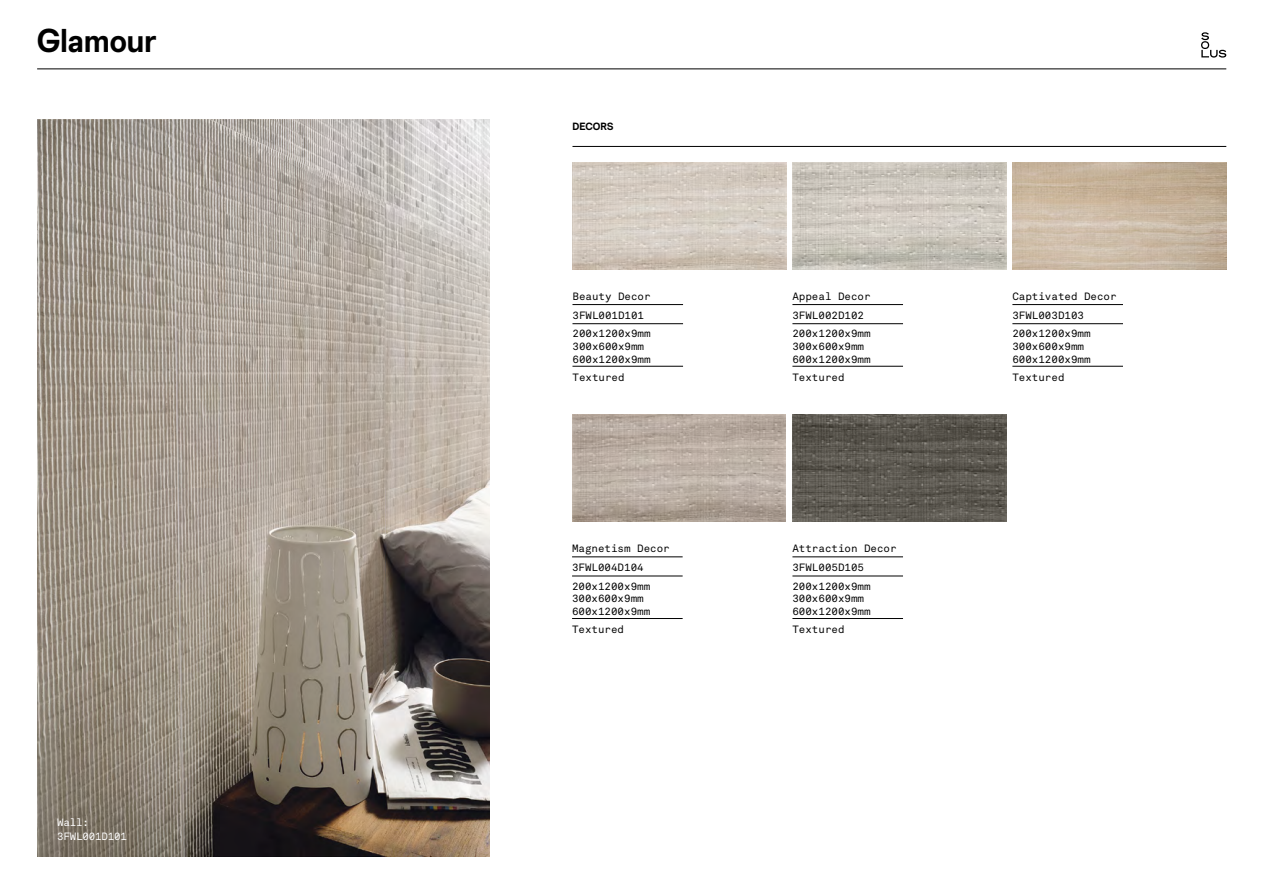
<style>
.page{position:relative;width:1263px;height:893px;background:#fff}
.page>*{position:absolute;margin:0;border:0;box-sizing:border-box;transform-origin:0 0}
.t1{font:600 33px "Chromatic Pro Grotesque";letter-spacing:-.015em;color:#000}
.t2{font:10.5px/12.6px "Akkurat Mono LL";color:#000}
.t3{font:10.5px/13.5px "Akkurat Mono LL";letter-spacing:-.015em;color:#fff}
.t4{font:600 10.5px "Chromatic Pro Grotesque";color:#000}
</style>
<div class="page">
<hr style="left:37px;top:69px;width:1189px;height:1px;background:#000">
<svg style="left:1201px;top:32px;width:25px;height:26px"></svg>
<img style="left:37px;top:120px;width:453px;height:736px">
<img style="left:573px;top:163px;width:213px;height:106px">
<hr style="left:572px;top:304px;width:111px;height:1px;background:#000">
<hr style="left:572px;top:323px;width:111px;height:1px;background:#000">
<hr style="left:572px;top:366px;width:111px;height:1px;background:#000">
<img style="left:793px;top:163px;width:213px;height:106px">
<hr style="left:792px;top:304px;width:111px;height:1px;background:#000">
<hr style="left:792px;top:323px;width:111px;height:1px;background:#000">
<hr style="left:792px;top:366px;width:111px;height:1px;background:#000">
<img style="left:1013px;top:163px;width:213px;height:106px">
<hr style="left:1012px;top:304px;width:111px;height:1px;background:#000">
<hr style="left:1012px;top:323px;width:111px;height:1px;background:#000">
<hr style="left:1012px;top:366px;width:111px;height:1px;background:#000">
<img style="left:572px;top:415px;width:214px;height:107px">
<hr style="left:572px;top:557px;width:111px;height:1px;background:#000">
<hr style="left:572px;top:576px;width:111px;height:1px;background:#000">
<hr style="left:572px;top:618px;width:111px;height:1px;background:#000">
<img style="left:793px;top:415px;width:213px;height:107px">
<hr style="left:792px;top:557px;width:111px;height:1px;background:#000">
<hr style="left:792px;top:576px;width:111px;height:1px;background:#000">
<hr style="left:792px;top:618px;width:111px;height:1px;background:#000">
<hr style="left:572px;top:146px;width:654px;height:1px;background:#000">
<h1 class="t1" style="left:37px;top:20px;width:121px">Glamour</h1>
<p class="t3" style="left:57px;top:815px;width:72px">Wall:<br>3FWL001D101</p>
<p class="t4" style="left:572px;top:120px;width:43px">DECORS</p>
<p class="t2" style="left:572px;top:286px;width:80px;line-height:19.2px">Beauty Decor<br>3FWL001D101</p>
<p class="t2" style="left:572px;top:327px;width:80px">200x1200x9mm<br>300x600x9mm<br>600x1200x9mm</p>
<p class="t2" style="left:572px;top:370px;width:54px">Textured</p>
<p class="t2" style="left:572px;top:538px;width:99px;line-height:19.2px">Magnetism Decor<br>3FWL004D104</p>
<p class="t2" style="left:572px;top:579px;width:80px">200x1200x9mm<br>300x600x9mm<br>600x1200x9mm</p>
<p class="t2" style="left:572px;top:623px;width:54px">Textured</p>
<p class="t2" style="left:792px;top:286px;width:80px;line-height:19.2px">Appeal Decor<br>3FWL002D102</p>
<p class="t2" style="left:792px;top:327px;width:80px">200x1200x9mm<br>300x600x9mm<br>600x1200x9mm</p>
<p class="t2" style="left:792px;top:370px;width:54px">Textured</p>
<p class="t2" style="left:792px;top:538px;width:106px;line-height:19.2px">Attraction Decor<br>3FWL005D105</p>
<p class="t2" style="left:792px;top:579px;width:80px">200x1200x9mm<br>300x600x9mm<br>600x1200x9mm</p>
<p class="t2" style="left:792px;top:623px;width:54px">Textured</p>
<p class="t2" style="left:1012px;top:286px;width:106px;line-height:19.2px">Captivated Decor<br>3FWL003D103</p>
<p class="t2" style="left:1012px;top:327px;width:80px">200x1200x9mm<br>300x600x9mm<br>600x1200x9mm</p>
<p class="t2" style="left:1012px;top:370px;width:54px">Textured</p>
</div>
